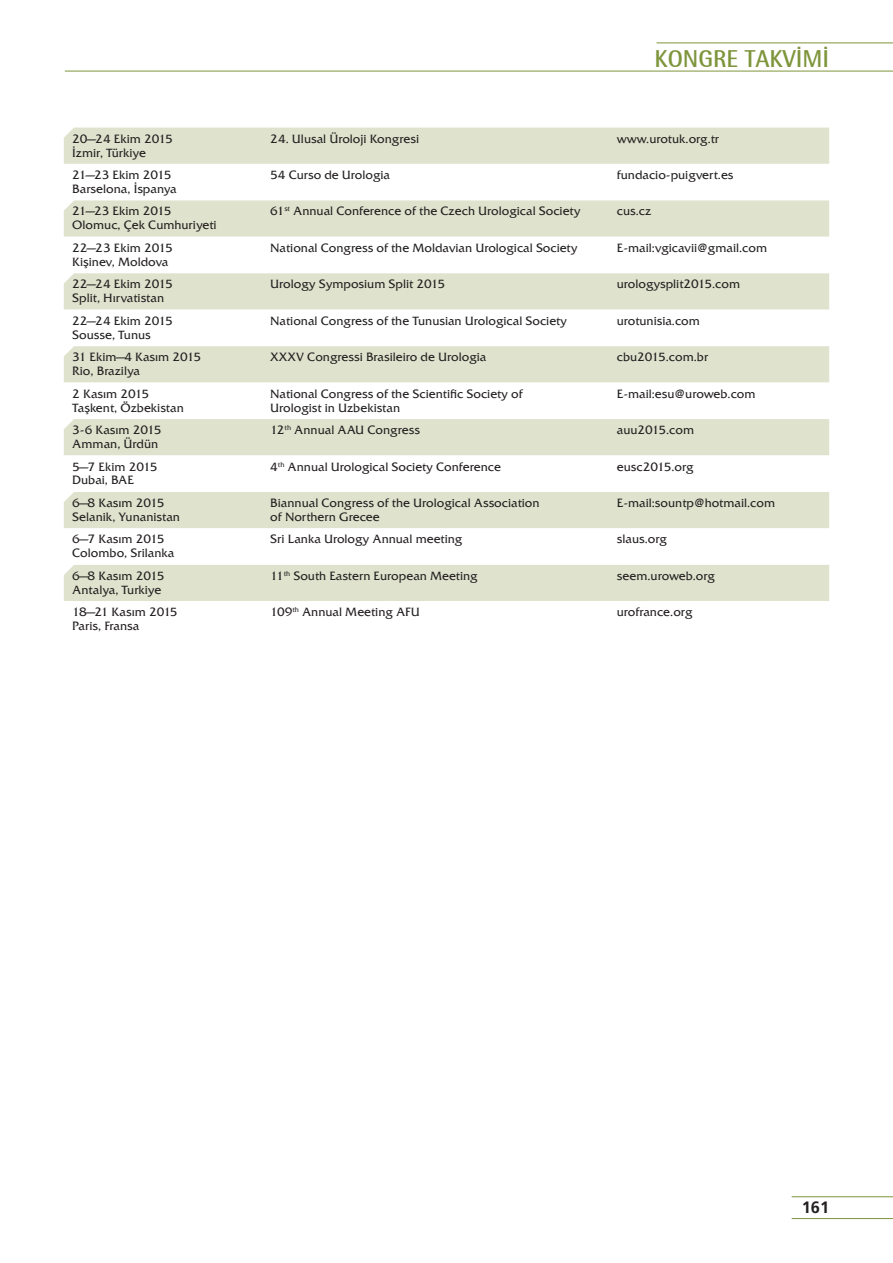
<style>
.page{position:relative;width:893px;height:1263px;background:#fff}
.page>*{position:absolute;margin:0;border:0;box-sizing:border-box;transform-origin:0 0}
.t1{font:700 24px "Rotis Semi Sans";color:#7e953c}
.t2{font:16.5px "Frutiger Bold Tr";color:#231f20}
.t3{font:12px/22.5px "Friz Quadrata Com";color:#231f20}
</style>
<div class="page">
<hr style="left:657px;top:43px;width:236px;height:1px;background:#7e953c">
<hr style="left:65px;top:71px;width:828px;height:1px;background:#7e953c">
<div style="left:64px;top:128px;width:765px;height:36px;background:#dfe3cd"></div>
<div style="left:64px;top:200px;width:765px;height:37px;background:#dfe3cd"></div>
<div style="left:64px;top:273px;width:765px;height:36px;background:#dfe3cd"></div>
<div style="left:64px;top:346px;width:765px;height:36px;background:#dfe3cd"></div>
<div style="left:64px;top:419px;width:765px;height:36px;background:#dfe3cd"></div>
<div style="left:64px;top:492px;width:765px;height:36px;background:#dfe3cd"></div>
<div style="left:64px;top:565px;width:765px;height:36px;background:#dfe3cd"></div>
<hr style="left:792px;top:1196px;width:101px;height:1px;background:#7e953c">
<hr style="left:792px;top:1218px;width:101px;height:1px;background:#7e953c">
<h1 class="t1" style="left:654px;top:44px;width:176px">KONGRE TAKVİMİ</h1>
<p class="t3" style="left:72px;top:127px;width:102px">20–24 Ekim 2015</p>
<p class="t3" style="left:270px;top:127px;width:150px">24. Ulusal Üroloji Kongresi</p>
<p class="t3" style="left:617px;top:127px;width:104px">www.urotuk.org.tr</p>
<p class="t3" style="left:72px;top:141px;width:101px">İzmir, Türkiye<br>21–23 Ekim 2015</p>
<p class="t3" style="left:270px;top:164px;width:121px">54 Curso de Urologia</p>
<p class="t3" style="left:617px;top:164px;width:118px">fundacio-puigvert.es</p>
<p class="t3" style="left:72px;top:178px;width:106px">Barselona, İspanya<br>21–23 Ekim 2015</p>
<p class="t3" style="left:270px;top:200px;width:312px">61<sup>st</sup> Annual Conference of the Czech Urological Society</p>
<p class="t3" style="left:617px;top:200px;width:36px">cus.cz</p>
<p class="t3" style="left:72px;top:214px;width:146px">Olomuc, Çek Cumhuriyeti<br>22–23 Ekim 2015</p>
<p class="t3" style="left:72px;top:250px;width:102px">Kişinev, Moldova<br>22–24 Ekim 2015</p>
<p class="t3" style="left:72px;top:287px;width:102px">Split, Hırvatistan<br>22–24 Ekim 2015</p>
<p class="t3" style="left:72px;top:323px;width:130px">Sousse, Tunus<br>31 Ekim–4 Kasım 2015</p>
<p class="t3" style="left:270px;top:236px;width:309px">National Congress of the Moldavian Urological Society</p>
<p class="t3" style="left:617px;top:236px;width:152px">E-mail:vgicavii@gmail.com</p>
<p class="t3" style="left:270px;top:273px;width:176px">Urology Symposium Split 2015</p>
<p class="t3" style="left:617px;top:273px;width:125px">urologysplit2015.com</p>
<p class="t3" style="left:270px;top:309px;width:298px">National Congress of the Tunusian Urological Society</p>
<p class="t3" style="left:617px;top:309px;width:85px">urotunisia.com</p>
<p class="t3" style="left:270px;top:346px;width:218px">XXXV Congressi Brasileiro de Urologia</p>
<p class="t3" style="left:617px;top:346px;width:93px">cbu2015.com.br</p>
<p class="t3" style="left:72px;top:360px;width:78px">Rio, Brazilya<br>2 Kasım 2015</p>
<p class="t3" style="left:270px;top:382px;width:254px">National Congress of the Scientific Society of</p>
<p class="t3" style="left:617px;top:382px;width:140px">E-mail:esu@uroweb.com</p>
<p class="t3" style="left:72px;top:396px;width:113px">Taşkent, Özbekistan</p>
<p class="t3" style="left:270px;top:396px;width:131px">Urologist in Uzbekistan</p>
<p class="t3" style="left:72px;top:419px;width:91px">3-6 Kasım 2015</p>
<p class="t3" style="left:270px;top:419px;width:151px">12<sup>th</sup> Annual AAU Congress</p>
<p class="t3" style="left:617px;top:419px;width:79px">auu2015.com</p>
<p class="t3" style="left:72px;top:433px;width:88px">Amman, Ürdün<br>5–7 Ekim 2015</p>
<p class="t3" style="left:270px;top:455px;width:232px">4<sup>th</sup> Annual Urological Society Conference</p>
<p class="t3" style="left:617px;top:455px;width:78px">eusc2015.org</p>
<p class="t3" style="left:72px;top:469px;width:94px">Dubai, BAE<br>6–8 Kasım 2015</p>
<p class="t3" style="left:270px;top:491px;width:271px">Biannual Congress of the Urological Association</p>
<p class="t3" style="left:617px;top:491px;width:160px">E-mail:sountp@hotmail.com</p>
<p class="t3" style="left:72px;top:505px;width:109px">Selanik, Yunanistan</p>
<p class="t3" style="left:270px;top:505px;width:111px">of Northern Grecee</p>
<p class="t3" style="left:72px;top:528px;width:94px">6–7 Kasım 2015</p>
<p class="t3" style="left:270px;top:528px;width:194px">Sri Lanka Urology Annual meeting</p>
<p class="t3" style="left:617px;top:528px;width:51px">slaus.org</p>
<p class="t3" style="left:72px;top:542px;width:103px">Colombo, Srilanka<br>6–8 Kasım 2015</p>
<p class="t3" style="left:270px;top:564px;width:209px">11<sup>th</sup> South Eastern European Meeting</p>
<p class="t3" style="left:617px;top:564px;width:100px">seem.uroweb.org</p>
<p class="t3" style="left:72px;top:578px;width:107px">Antalya, Turkiye<br>18–21 Kasım 2015</p>
<p class="t3" style="left:72px;top:615px;width:68px">Paris, Fransa</p>
<p class="t3" style="left:270px;top:601px;width:151px">109<sup>th</sup> Annual Meeting AFU</p>
<p class="t3" style="left:617px;top:601px;width:77px">urofrance.org</p>
<h2 class="t2" style="left:802px;top:1198px;width:29px">161</h2>
</div>
